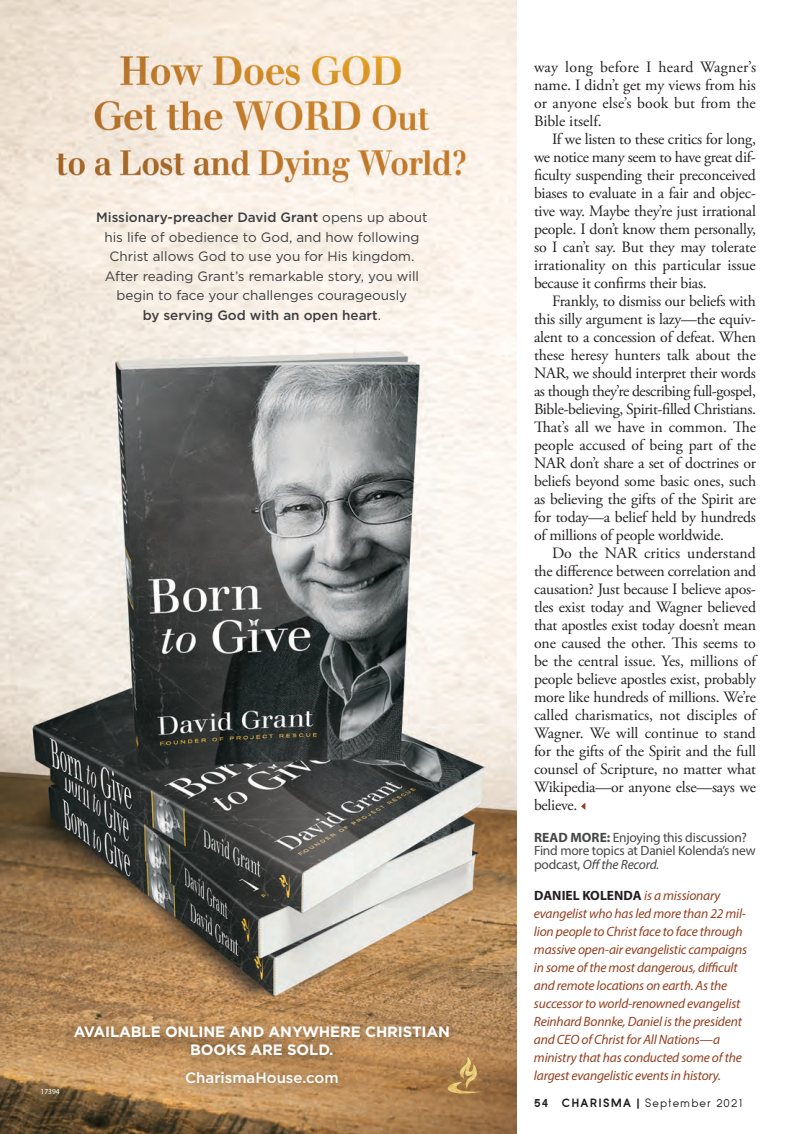
<style>
.page{position:relative;width:810px;height:1134px;background:#fff}
.page>*{position:absolute;margin:0;border:0;box-sizing:border-box;transform-origin:0 0}
.BODY_TEXT{font:15.75px/18px "Adobe Garamond Pro";letter-spacing:-.015em;color:#231f20;text-align:justify}
.t1{font:700 15px/18px "Gotham";letter-spacing:-.01em;color:#fff;text-align:center}
.t2{font:500 15px "Gotham";color:#fff}
.FEATURES-BIO{font:italic 13.5px/18px "Myriad Pro";letter-spacing:-.015em;color:#944020}
.t3{font:13.5px/19.5px "Gotham";color:#3e3e3f;text-align:center}
.FEATURES-READ_MORE{font:13.5px/13.5px "Myriad Pro";letter-spacing:-.015em;color:#464748}
.FOLIO-page_number{font:12px "Sofia";letter-spacing:.1em;color:#231f20}
.t4{font:7.5px "Myriad Pro";color:#fff}
.s1{font-weight:500}
.s2{font-weight:700}
.s3{font-style:italic}
.s4{font-weight:700;font-style:normal;color:#231f20}
</style>
<div class="page">
<svg style="left:581px;top:803px;width:4px;height:7px"></svg>
<img style="left:0;top:0;width:516px;height:1134px">
<div style="left:63px;top:1014px;width:403px;height:86px;background:#231f20;opacity:.65"></div>
<svg style="left:447px;top:1057px;width:36px;height:37px"></svg>
<p class="t3" style="left:96px;top:207px;width:333px"><span class="s1">Missionary-preacher David Grant</span> opens up about his life of obedience to God, and how following Christ allows God to use you for His kingdom.<br>After reading Grant’s remarkable story, you will begin to face your challenges courageously<br><span class="s1">by serving God with an open heart</span>.</p>
<p class="t4" style="left:40px;top:1086px;width:21px">17394</p>
<p class="t1" style="left:74px;top:1023px;width:378px">AVAILABLE ONLINE AND ANYWHERE CHRISTIAN<br>BOOKS ARE SOLD.</p>
<p class="t2" style="left:185px;top:1068px;width:155px">CharismaHouse.com</p>
<p class="BODY_TEXT" style="left:534px;top:59px;width:224px">way long before I heard Wagner’s name. I didn’t get my views from his or anyone else’s book but from the Bible itself.</p>
<p class="BODY_TEXT" style="left:534px;top:131px;width:224px;text-indent:18px">If we listen to these critics for long, we notice many seem to have great dif&shy;ficulty suspending their preconceived biases to evaluate in a fair and objec&shy;tive way. Maybe they’re just irrational people. I don’t know them personally, so I can’t say. But they may tolerate irrationality on this particular issue because it confirms their bias.</p>
<p class="BODY_TEXT" style="left:534px;top:293px;width:224px;text-indent:18px">Frankly, to dismiss our beliefs with this silly argument is lazy—the equiv&shy;alent to a concession of defeat. When these heresy hunters talk about the NAR, we should interpret their words as though they’re describing full-gospel, Bible-believing, Spirit-filled Christians.<br>That’s all we have in common. The people accused of being part of the NAR don’t share a set of doctrines or beliefs beyond some basic ones, such as believing the gifts of the Spirit are for today—a belief held by hundreds of millions of people worldwide.</p>
<p class="BODY_TEXT" style="left:534px;top:545px;width:224px;text-indent:18px">Do the NAR critics understand the difference between correlation and causation? Just because I believe apos&shy;tles exist today and Wagner believed that apostles exist today doesn’t mean one caused the other. This seems to be the central issue. Yes, millions of people believe apostles exist, probably more like hundreds of millions. We’re called charismatics, not disciples of Wagner. We will continue to stand for the gifts of the Spirit and the full counsel of Scripture, no matter what Wikipedia—or anyone else—says we believe.</p>
<p class="FEATURES-READ_MORE" style="left:534px;top:830px;width:223px"><span class="s2">READ MORE:</span> Enjoying this discussion?<br>Find more topics at Daniel Kolenda’s new podcast, <span class="s3">Off the Record.</span></p>
<p class="FEATURES-BIO" style="left:534px;top:886px;width:215px"><span class="s4">DANIEL KOLENDA</span> is a missionary evangelist who has led more than 22 mil&shy;lion people to Christ face to face through massive open-air evangelistic campaigns in some of the most dangerous, difficult and remote locations on earth. As the successor to world-renowned evangelist Reinhard Bonnke, Daniel is the president and CEO of Christ for All Nations—a ministry that has conducted some of the largest evangelistic events in history.</p>
<p class="FOLIO-page_number" style="left:534px;top:1096px;width:211px"><span class="s2">54 CHARISMA |</span> September 2021</p>
</div>
